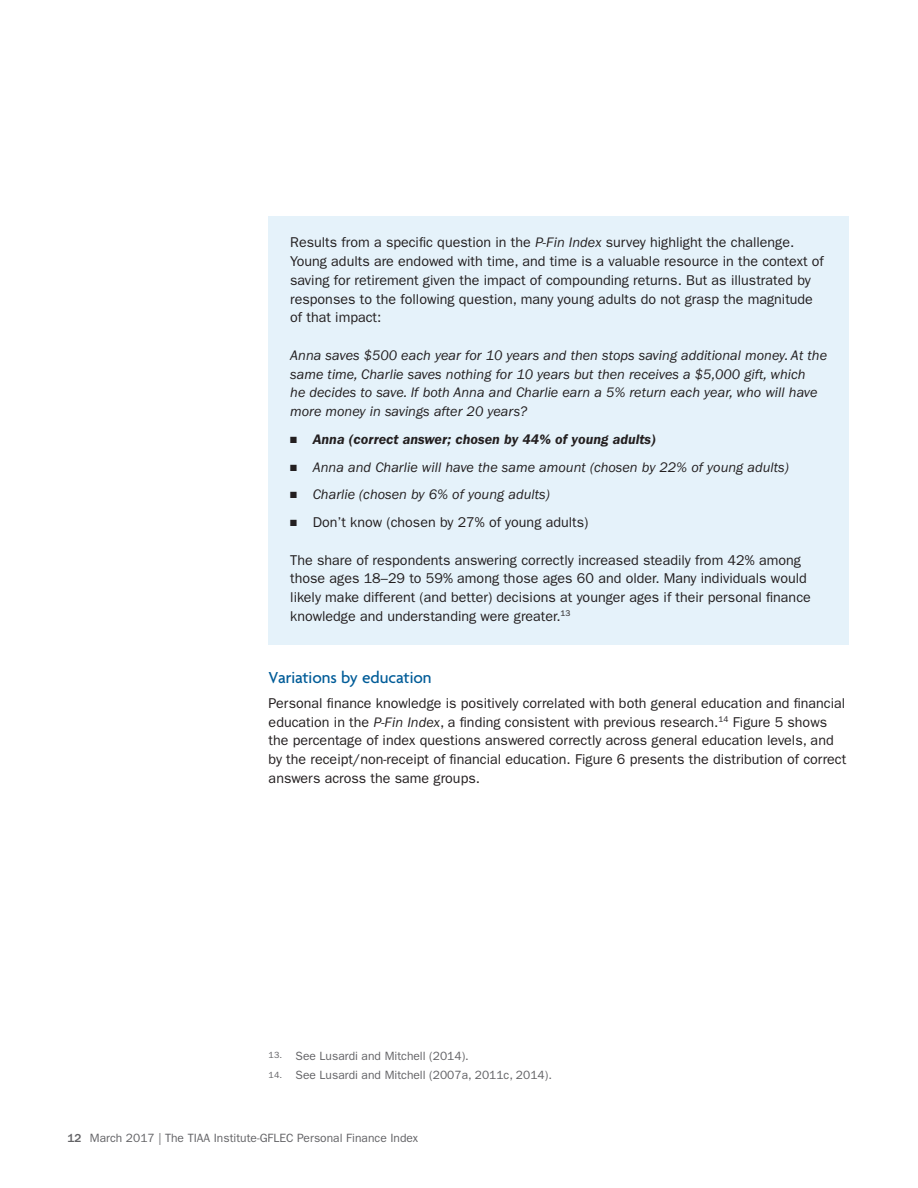
<style>
.page{position:relative;width:918px;height:1188px;background:#fff}
.page>*{position:absolute;margin:0;border:0;box-sizing:border-box;transform-origin:0 0}
.t1{font:500 17.25px "Agenda";color:#005c98}
.t2{font:14.25px/18.8px "ITC Franklin Gothic Std";color:#231f20}
.t3{font:italic 14.25px/18.8px "ITC Franklin Gothic Std";color:#231f20}
.t4{font:italic 600 14.25px "ITC Franklin Gothic Std";color:#231f20}
.t5{font:12px "ITC Franklin Gothic Std";color:#636366}
.s1{font-style:italic}
.s2{font-weight:500}
</style>
<div class="page">
<div style="left:269px;top:216px;width:580px;height:429px;background:#e5f2fa"></div>
<p class="t2" style="left:290px;top:233px;width:535px">Results from a specific question in the <span class="s1">P-Fin Index</span> survey highlight the challenge.<br>Young adults are endowed with time, and time is a valuable resource in the context of saving for retirement given the impact of compounding returns. But as illustrated by responses to the following question, many young adults do not grasp the magnitude of that impact:</p>
<p class="t3" style="left:290px;top:346px;width:538px">Anna saves $500 each year for 10 years and then stops saving additional money. At the same time, Charlie saves nothing for 10 years but then receives a $5,000 gift, which<br>he decides to save. If both Anna and Charlie earn a 5% return each year, who will have more money in savings after 20 years?</p>
<p class="t4" style="left:290px;top:431px;width:367px">■ Anna (correct answer; chosen by 44% of young adults)</p>
<p class="t3" style="left:290px;top:458px;width:500px">■ Anna and Charlie will have the same amount (chosen by 22% of young adults)</p>
<p class="t3" style="left:290px;top:485px;width:261px">■ Charlie (chosen by 6% of young adults)</p>
<p class="t2" style="left:290px;top:513px;width:300px">■ Don’t know (chosen by 27% of young adults)</p>
<p class="t2" style="left:290px;top:551px;width:522px">The share of respondents answering correctly increased steadily from 42% among those ages 18–29 to 59% among those ages 60 and older. Many individuals would likely make different (and better) decisions at younger ages if their personal finance knowledge and understanding were greater.<sup>13</sup></p>
<p class="t1" style="left:269px;top:668px;width:165px">Variations by education</p>
<p class="t2" style="left:269px;top:694px;width:579px">Personal finance knowledge is positively correlated with both general education and financial education in the <span class="s1">P-Fin Index</span>, a finding consistent with previous research.<sup>14</sup> Figure 5 shows the percentage of index questions answered correctly across general education levels, and by the receipt/non-receipt of financial education. Figure 6 presents the distribution of correct answers across the same groups.</p>
<p class="t5" style="left:269px;top:1049px;width:202px"><sup>13.</sup> See Lusardi and Mitchell (2014).</p>
<p class="t5" style="left:269px;top:1069px;width:285px"><sup>14.</sup> See Lusardi and Mitchell (2007a, 2011c, 2014).</p>
<p class="t5" style="left:68px;top:1131px;width:352px"><span class="s2">12</span> March 2017 | The TIAA Institute-GFLEC Personal Finance Index</p>
</div>
